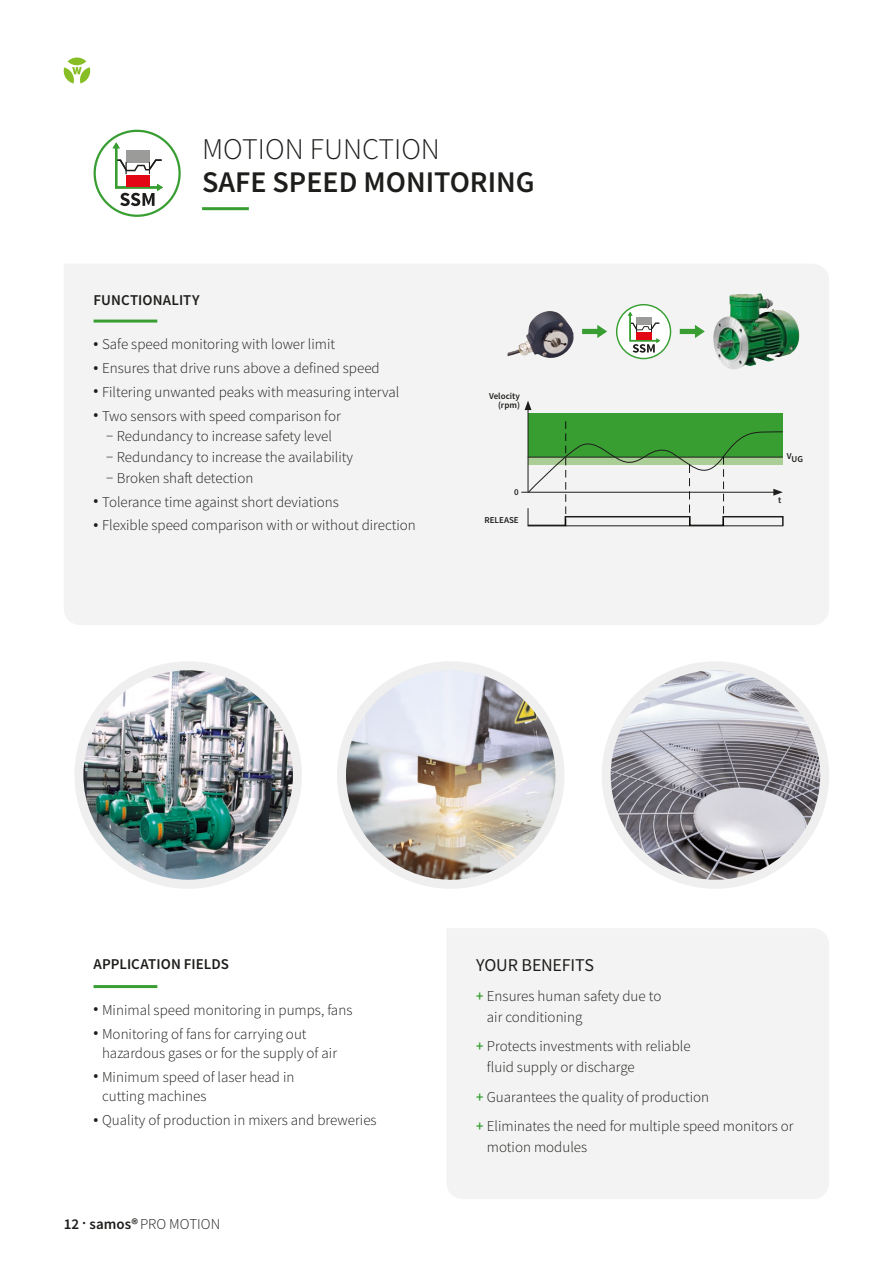
<style>
.page{position:relative;width:893px;height:1263px;background:#fff}
.page>*{position:absolute;margin:0;border:0;box-sizing:border-box;transform-origin:0 0}
.t1{font:600 30px "Source Sans Pro";color:#1d1d1b}
.t2{font:300 30px "Source Sans Pro";color:#1d1d1b}
.t3{font:18px "Source Sans Pro";letter-spacing:-.01em;color:#1d1d1b}
.t4{font:300 15px/20.7px "Source Sans Pro";color:#1d1d1b}
.t5{font:600 15px "Source Sans Pro";letter-spacing:.005em;color:#1d1d1b}
.t6{font:600 9px/9px "Source Sans Pro";color:#1d1d1b;text-align:right}
.s1{font-weight:600}
.s2{font-weight:300}
.s3{font-weight:600;color:#389e32}
</style>
<div class="page">
<div style="left:64px;top:264px;width:765px;height:361px;background:#f3f3f3"></div>
<hr style="left:94px;top:320px;width:63px;height:3px;background:#389e32">
<hr style="left:94px;top:985px;width:63px;height:3px;background:#389e32">
<div style="left:447px;top:928px;width:382px;height:271px;background:#f3f3f3"></div>
<div style="left:94px;top:130px;width:87px;height:87px;border:2px solid #389e32;border-radius:50%"></div>
<svg style="left:113px;top:142px;width:50px;height:64px"></svg>
<div style="left:617px;top:305px;width:53px;height:53px;background:#fff;border-radius:50%"></div>
<div style="left:616px;top:304px;width:55px;height:55px;border:1px solid #389e32;border-radius:50%"></div>
<svg style="left:628px;top:312px;width:32px;height:41px"></svg>
<img style="left:79px;top:666px;width:218px;height:218px;border-radius:109px">
<div style="left:74px;top:661px;width:228px;height:228px;border:9px solid #f0efef;border-radius:50%"></div>
<img style="left:606px;top:666px;width:219px;height:218px;border-radius:109px">
<div style="left:602px;top:661px;width:227px;height:228px;border:9px solid #f0efef;border-radius:50%"></div>
<img style="left:341px;top:666px;width:219px;height:218px;border-radius:109px">
<div style="left:337px;top:661px;width:227px;height:228px;border:9px solid #f0efef;border-radius:50%"></div>
<div style="left:528px;top:413px;width:255px;height:44px;background:#389e32"></div>
<hr style="left:521px;top:492px;width:255px;height:1px;background:#1d1d1b">
<hr style="left:528px;top:408px;width:1px;height:84px;background:#1d1d1b">
<svg style="left:525px;top:401px;width:6px;height:9px"></svg>
<svg style="left:527px;top:421px;width:257px;height:107px"></svg>
<hr style="left:202px;top:207px;width:47px;height:3px;background:#389e32">
<img style="left:713px;top:293px;width:86px;height:78px">
<img style="left:508px;top:311px;width:66px;height:49px">
<svg style="left:582px;top:325px;width:25px;height:13px"></svg>
<svg style="left:680px;top:325px;width:25px;height:13px"></svg>
<div style="left:68px;top:58px;width:18px;height:7px;background:#87bd25;border-radius:50%"></div>
<svg style="left:63px;top:67px;width:28px;height:17px"></svg>
<h1 class="t2" style="left:202px;top:131px;width:239px">MOTION FUNCTION</h1>
<h1 class="t1" style="left:202px;top:162px;width:334px">SAFE SPEED MONITORING</h1>
<p class="t5" style="left:94px;top:290px;width:108px">FUNCTIONALITY</p>
<p class="t4" style="left:94px;top:334px;width:243px"><span class="s1">•</span> Safe speed monitoring with lower limit</p>
<p class="t4" style="left:94px;top:358px;width:288px"><span class="s1">•</span> Ensures that drive runs above a defined speed</p>
<p class="t4" style="left:94px;top:381px;width:307px"><span class="s1">•</span> Filtering unwanted peaks with measuring interval</p>
<p class="t4" style="left:106px;top:405px;width:248px;text-indent:-13px"><span class="s1">•</span> Two sensors with speed comparison for<br>− Redundancy to increase safety level<br>− Redundancy to increase the availability − Broken shaft detection</p>
<p class="t4" style="left:94px;top:491px;width:247px"><span class="s1">•</span> Tolerance time against short deviations</p>
<p class="t4" style="left:94px;top:515px;width:324px"><span class="s1">•</span> Flexible speed comparison with or without direction</p>
<p class="t6" style="left:489px;top:391px;width:32px">Velocity (rpm)</p>
<p class="t6" style="left:514px;top:488px;width:6px">0</p>
<p class="t6" style="left:484px;top:516px;width:36px">RELEASE</p>
<p class="t6" style="left:787px;top:455px;width:18px">VUG</p>
<p class="t6" style="left:778px;top:495px;width:5px">t</p>
<p class="t5" style="left:94px;top:954px;width:137px">APPLICATION FIELDS</p>
<p class="t4" style="left:94px;top:999px;width:260px"><span class="s1">•</span> Minimal speed monitoring in pumps, fans</p>
<p class="t4" style="left:102px;top:1024px;width:237px;line-height:19.5px;text-indent:-9px"><span class="s1">•</span> Monitoring of fans for carrying out hazardous gases or for the supply of air</p>
<p class="t4" style="left:102px;top:1067px;width:194px;line-height:19.5px;text-indent:-9px"><span class="s1">•</span> Minimum speed of laser head in cutting machines</p>
<p class="t4" style="left:94px;top:1110px;width:285px"><span class="s1">•</span> Quality of production in mixers and breweries</p>
<p class="t5" style="left:64px;top:1214px;width:158px">12 . samos®<span class="s2">PRO MOTION</span></p>
<p class="t3" style="left:476px;top:954px;width:119px">YOUR BENEFITS</p>
<p class="t4" style="left:487px;top:985px;width:176px;text-indent:-11px"><span class="s3">+</span> Ensures human safety due to air conditioning</p>
<p class="t4" style="left:487px;top:1036px;width:205px;text-indent:-11px"><span class="s3">+</span> Protects investments with reliable fluid supply or discharge</p>
<p class="t4" style="left:476px;top:1082px;width:319px;line-height:29.5px"><span class="s3">+</span> Guarantees the quality of production<br><span class="s3">+</span> Eliminates the need for multiple speed monitors or</p>
<p class="t4" style="left:487px;top:1137px;width:102px">motion modules</p>
</div>
